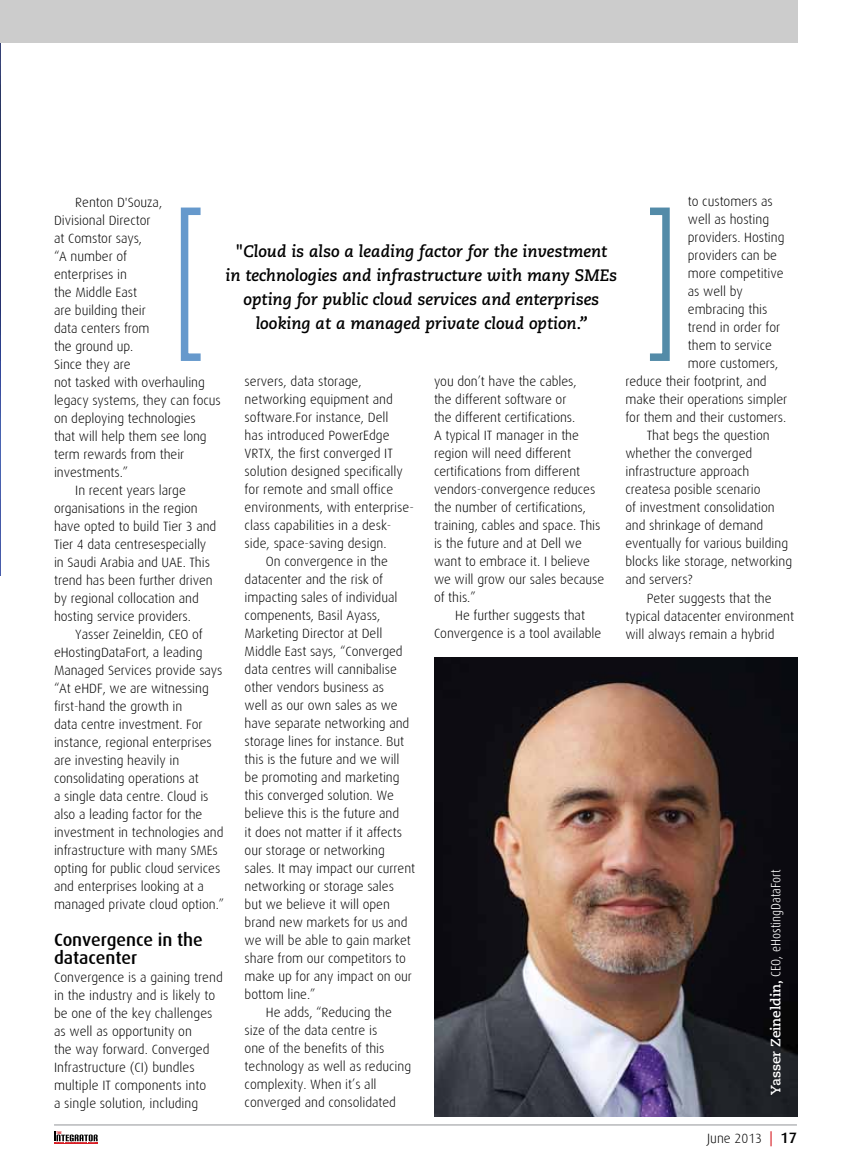
<style>
.page{position:relative;width:851px;height:1170px;background:#fff}
.page>*{position:absolute;margin:0;border:0;box-sizing:border-box;transform-origin:0 0}
.t1{font:500 18px/18px "Dax";letter-spacing:-.005em;color:#000}
.t2{font:italic 700 16.5px/24px "Caecilia";color:#000;text-align:center}
.t3{font:300 13.5px/18px "Dax";letter-spacing:-.005em;color:#000}
.t4{font:300 13.5px "Dax Condensed";color:#fff}
.s1{font-family:"Caecilia";font-weight:700}
.s2{font-weight:400;font-size:15px;color:#d71d24}
.s3{font-weight:500;font-size:15px}
</style>
<div class="page">
<hr style="left:54px;top:1124px;width:742px;height:1px;background:#939598">
<svg style="left:54px;top:1131px;width:44px;height:12px"></svg>
<img style="left:0;top:0;width:1px;height:575px">
<div style="left:0;top:0;width:797px;height:43px;background:#ccc"></div>
<div style="left:181px;top:207px;width:23px;height:154px;border:8px solid #69c"></div>
<div style="left:646px;top:207px;width:23px;height:154px;border:8px solid #538ba8"></div>
<img style="left:434px;top:657px;width:363px;height:458px">
<p class="t3" style="left:75px;top:193px;width:88px">Renton D'Souza,</p>
<p class="t3" style="left:54px;top:211px;width:98px">Divisional Director</p>
<p class="t3" style="left:54px;top:229px;width:90px">at Comstor says,</p>
<p class="t3" style="left:54px;top:247px;width:74px">“A number of</p>
<p class="t3" style="left:54px;top:265px;width:74px">enterprises in</p>
<p class="t3" style="left:54px;top:283px;width:84px">the Middle East</p>
<p class="t3" style="left:54px;top:301px;width:93px">are building their</p>
<p class="t3" style="left:54px;top:319px;width:97px">data centers from</p>
<p class="t3" style="left:54px;top:337px;width:81px">the ground up.</p>
<p class="t3" style="left:54px;top:355px;width:78px">Since they are</p>
<p class="t3" style="left:54px;top:373px;width:152px">not tasked with overhauling</p>
<p class="t3" style="left:54px;top:391px;width:168px">legacy systems, they can focus</p>
<p class="t3" style="left:54px;top:409px;width:143px">on deploying technologies</p>
<p class="t3" style="left:54px;top:427px;width:154px">that will help them see long</p>
<p class="t3" style="left:54px;top:445px;width:132px">term rewards from their</p>
<p class="t3" style="left:54px;top:463px;width:76px">investments.”</p>
<p class="t3" style="left:75px;top:481px;width:112px">In recent years large</p>
<p class="t3" style="left:54px;top:499px;width:145px">organisations in the region</p>
<p class="t3" style="left:54px;top:517px;width:164px">have opted to build Tier 3 and</p>
<p class="t3" style="left:54px;top:535px;width:154px">Tier 4 data centresespecially</p>
<p class="t3" style="left:54px;top:553px;width:157px">in Saudi Arabia and UAE. This</p>
<p class="t3" style="left:54px;top:571px;width:160px">trend has been further driven</p>
<p class="t3" style="left:54px;top:589px;width:146px">by regional collocation and</p>
<p class="t3" style="left:54px;top:607px;width:138px">hosting service providers.</p>
<p class="t3" style="left:75px;top:625px;width:129px">Yasser Zeineldin, CEO of</p>
<p class="t3" style="left:54px;top:643px;width:150px">eHostingDataFort, a leading</p>
<p class="t3" style="left:54px;top:661px;width:170px">Managed Services provide says</p>
<p class="t3" style="left:54px;top:679px;width:156px">“At eHDF, we are witnessing</p>
<p class="t3" style="left:54px;top:697px;width:130px">first-hand the growth in</p>
<p class="t3" style="left:54px;top:715px;width:150px">data centre investment. For</p>
<p class="t3" style="left:54px;top:733px;width:159px">instance, regional enterprises</p>
<p class="t3" style="left:54px;top:751px;width:127px">are investing heavily in</p>
<p class="t3" style="left:54px;top:769px;width:146px">consolidating operations at</p>
<p class="t3" style="left:54px;top:787px;width:156px">a single data centre. Cloud is</p>
<p class="t3" style="left:54px;top:805px;width:150px">also a leading factor for the</p>
<p class="t3" style="left:54px;top:823px;width:171px">investment in technologies and</p>
<p class="t3" style="left:54px;top:841px;width:165px">infrastructure with many SMEs</p>
<p class="t3" style="left:54px;top:859px;width:168px">opting for public cloud services</p>
<p class="t3" style="left:54px;top:877px;width:151px">and enterprises looking at a</p>
<p class="t3" style="left:54px;top:895px;width:172px">managed private cloud option.”</p>
<h1 class="t1" style="left:54px;top:930px;width:150px">Convergence in the datacenter</h1>
<p class="t3" style="left:54px;top:967px;width:170px">Convergence is a gaining trend in the industry and is likely to be one of the key challenges as well as opportunity on<br>the way forward. Converged<br>Infrastructure (CI) bundles multiple IT components into<br>a single solution, including</p>
<p class="t2" style="left:225px;top:240px;width:393px">"Cloud is also a leading factor for the investment<br>in technologies and infrastructure with many SMEs opting for public cloud services and enterprises looking at a managed private cloud option.”</p>
<p class="t3" style="left:434px;top:372px;width:172px">you don’t have the cables,<br>the different software or<br>the different certifications.<br>A typical IT manager in the region will need different certifications from different vendors-convergence reduces the number of certifications, training, cables and space. This is the future and at Dell we want to embrace it. I believe we will grow our sales because of this.”</p>
<p class="t3" style="left:434px;top:606px;width:169px;text-align:center">He further suggests that<br>Convergence is a tool available</p>
<p class="t3" style="left:244px;top:373px;width:119px">servers, data storage,</p>
<p class="t3" style="left:244px;top:391px;width:150px">networking equipment and</p>
<p class="t3" style="left:244px;top:409px;width:145px">software.For instance, Dell</p>
<p class="t3" style="left:244px;top:427px;width:146px">has introduced PowerEdge</p>
<p class="t3" style="left:244px;top:445px;width:150px">VRTX, the first converged IT</p>
<p class="t3" style="left:244px;top:463px;width:160px">solution designed specifically</p>
<p class="t3" style="left:244px;top:481px;width:150px">for remote and small office</p>
<p class="t3" style="left:244px;top:499px;width:171px">environments, with enterprise-</p>
<p class="t3" style="left:244px;top:517px;width:148px">class capabilities in a desk-</p>
<p class="t3" style="left:244px;top:535px;width:143px">side, space-saving design.</p>
<p class="t3" style="left:266px;top:553px;width:123px">On convergence in the</p>
<p class="t3" style="left:244px;top:571px;width:140px">datacenter and the risk of</p>
<p class="t3" style="left:244px;top:589px;width:154px">impacting sales of individual</p>
<p class="t3" style="left:244px;top:607px;width:137px">compenents, Basil Ayass,</p>
<p class="t3" style="left:244px;top:625px;width:139px">Marketing Director at Dell</p>
<p class="t3" style="left:244px;top:643px;width:159px">Middle East says, “Converged</p>
<p class="t3" style="left:244px;top:661px;width:154px">data centres will cannibalise</p>
<p class="t3" style="left:244px;top:679px;width:141px">other vendors business as</p>
<p class="t3" style="left:244px;top:697px;width:155px">well as our own sales as we</p>
<p class="t3" style="left:244px;top:715px;width:166px">have separate networking and</p>
<p class="t3" style="left:244px;top:733px;width:161px">storage lines for instance. But</p>
<p class="t3" style="left:244px;top:751px;width:156px">this is the future and we will</p>
<p class="t3" style="left:244px;top:769px;width:156px">be promoting and marketing</p>
<p class="t3" style="left:244px;top:786px;width:151px">this converged solution. We</p>
<p class="t3" style="left:244px;top:804px;width:156px">believe this is the future and</p>
<p class="t3" style="left:244px;top:822px;width:159px">it does not matter if it affects</p>
<p class="t3" style="left:244px;top:840px;width:142px">our storage or networking</p>
<p class="t3" style="left:244px;top:858px;width:172px">sales. It may impact our current</p>
<p class="t3" style="left:244px;top:876px;width:151px">networking or storage sales</p>
<p class="t3" style="left:244px;top:894px;width:147px">but we believe it will open</p>
<p class="t3" style="left:244px;top:912px;width:164px">brand new markets for us and</p>
<p class="t3" style="left:244px;top:930px;width:168px">we will be able to gain market</p>
<p class="t3" style="left:244px;top:948px;width:163px">share from our competitors to</p>
<p class="t3" style="left:244px;top:966px;width:169px">make up for any impact on our</p>
<p class="t3" style="left:244px;top:984px;width:72px">bottom line.”</p>
<p class="t3" style="left:266px;top:1002px;width:127px">He adds, “Reducing the</p>
<p class="t3" style="left:244px;top:1020px;width:134px">size of the data centre is</p>
<p class="t3" style="left:244px;top:1038px;width:141px">one of the benefits of this</p>
<p class="t3" style="left:244px;top:1056px;width:168px">technology as well as reducing</p>
<p class="t3" style="left:244px;top:1074px;width:133px">complexity. When it’s all</p>
<p class="t3" style="left:244px;top:1092px;width:153px">converged and consolidated</p>
<p class="t3" style="left:687px;top:193px;width:86px">to customers as</p>
<p class="t3" style="left:687px;top:211px;width:83px">well as hosting</p>
<p class="t3" style="left:687px;top:229px;width:98px">providers. Hosting</p>
<p class="t3" style="left:687px;top:247px;width:91px">providers can be</p>
<p class="t3" style="left:687px;top:265px;width:97px">more competitive</p>
<p class="t3" style="left:687px;top:283px;width:56px">as well by</p>
<p class="t3" style="left:687px;top:301px;width:81px">embracing this</p>
<p class="t3" style="left:687px;top:319px;width:94px">trend in order for</p>
<p class="t3" style="left:687px;top:337px;width:86px">them to service</p>
<p class="t3" style="left:687px;top:355px;width:92px">more customers,</p>
<p class="t3" style="left:625px;top:373px;width:143px">reduce their footprint, and</p>
<p class="t3" style="left:625px;top:391px;width:163px">make their operations simpler</p>
<p class="t3" style="left:625px;top:409px;width:162px">for them and their customers.</p>
<p class="t3" style="left:646px;top:427px;width:124px">That begs the question</p>
<p class="t3" style="left:625px;top:445px;width:128px">whether the converged</p>
<p class="t3" style="left:625px;top:463px;width:125px">infrastructure approach</p>
<p class="t3" style="left:625px;top:481px;width:136px">createsa posible scenario</p>
<p class="t3" style="left:625px;top:499px;width:151px">of investment consolidation</p>
<p class="t3" style="left:625px;top:517px;width:139px">and shrinkage of demand</p>
<p class="t3" style="left:625px;top:535px;width:164px">eventually for various building</p>
<p class="t3" style="left:625px;top:553px;width:168px">blocks like storage, networking</p>
<p class="t3" style="left:625px;top:571px;width:68px">and servers?</p>
<p class="t3" style="left:646px;top:589px;width:126px">Peter suggests that the</p>
<p class="t3" style="left:625px;top:607px;width:170px">typical datacenter environment</p>
<p class="t3" style="left:625px;top:625px;width:151px">will always remain a hybrid</p>
<p class="t4" style="left:768px;top:1094px;width:226px;rotate:-90deg"><span class="s1">Yasser Zeineldin,</span> CEO, eHostingDataFort</p>
<p class="t3" style="left:707px;top:1129px;width:91px">June 2013 <span class="s2">|</span> <span class="s3">17</span></p>
</div>
